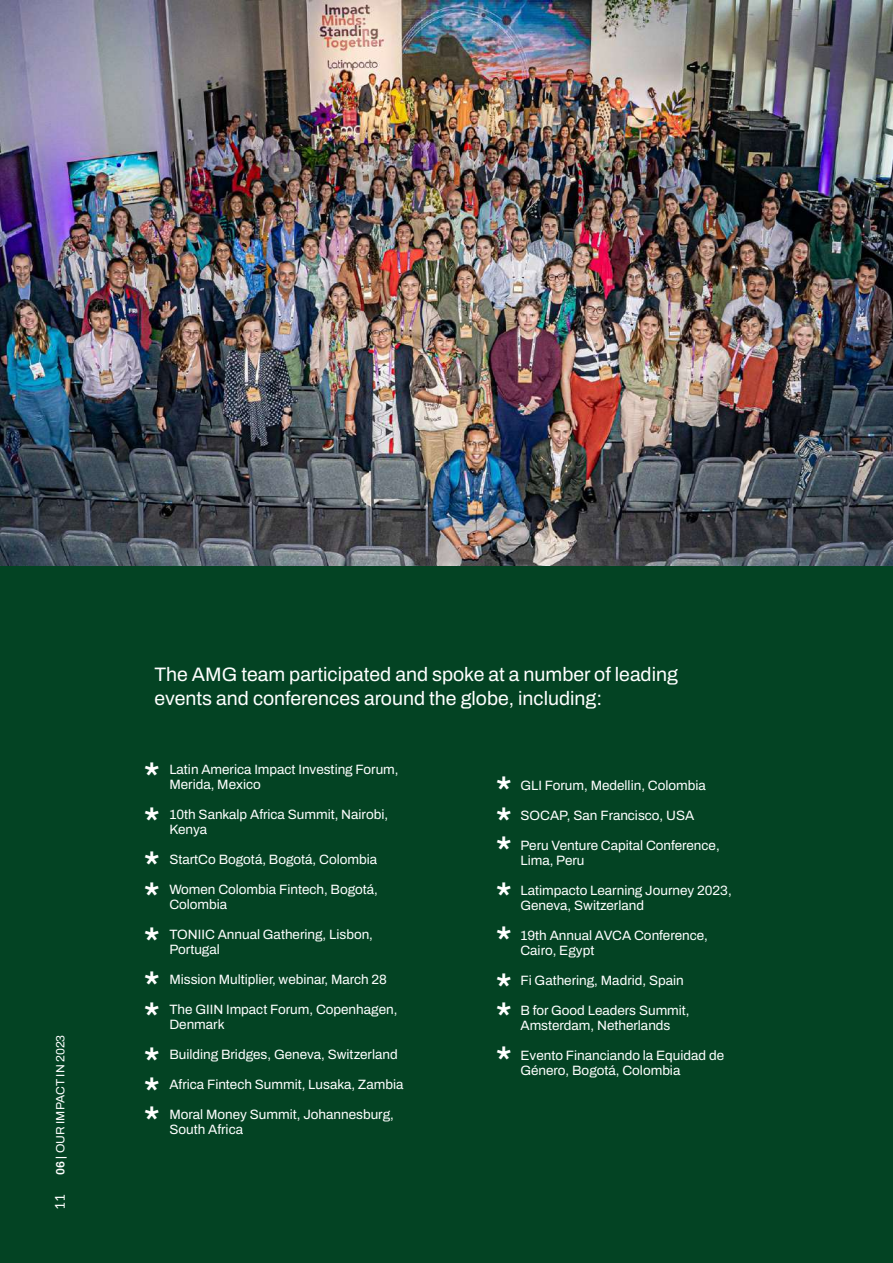
<style>
.page{position:relative;width:893px;height:1263px;background:#fff}
.page>*{position:absolute;margin:0;border:0;box-sizing:border-box;transform-origin:0 0}
.t1{font:36px/29.7px "Bahnschrift";color:#fff}
.t2{font:19.5px/23.4px "Archivo";color:#fff}
.t3{font:13.5px/15px "Archivo";color:#fff}
.t4{font:13.5px "Lato";color:#fff}
.t5{font:12px "Archivo";color:#fff}
.s1{font-weight:600}
</style>
<div class="page">
<img style="left:0;top:0;width:893px;height:567px">
<div style="left:0;top:567px;width:893px;height:696px;background:#034323"></div>
<p class="t5" style="left:51px;top:1175px;width:141px;rotate:-90deg"><span class="s1">06 |</span> OUR IMPACT IN 2023</p>
<p class="t4" style="left:52px;top:1210px;width:17px;rotate:-90deg">11</p>
<h2 class="t2" style="left:154px;top:663px;width:525px">The AMG team participated and spoke at a number of leading events and conferences around the globe, including:</h2>
<h1 class="t1" style="left:144px;top:760px;width:17px">*</h1>
<h1 class="t1" style="left:144px;top:798px;width:17px;line-height:44px">* *</h1>
<h1 class="t1" style="left:144px;top:872px;width:17px;line-height:44.8px;text-align:justify">* * *</h1>
<h1 class="t1" style="left:144px;top:993px;width:17px;line-height:44.2px">* *</h1>
<h1 class="t1" style="left:144px;top:1075px;width:17px">* *</h1>
<p class="t3" style="left:169px;top:762px;width:231px">Latin America Impact Investing Forum,<br>Merida, Mexico</p>
<p class="t3" style="left:169px;top:807px;width:220px">10th Sankalp Africa Summit, Nairobi,<br>Kenya</p>
<p class="t3" style="left:169px;top:852px;width:209px">StartCo Bogotá, Bogotá, Colombia</p>
<p class="t3" style="left:169px;top:882px;width:210px">Women Colombia Fintech, Bogotá,<br>Colombia</p>
<p class="t3" style="left:169px;top:927px;width:205px">TONIIC Annual Gathering, Lisbon,<br>Portugal</p>
<p class="t3" style="left:169px;top:972px;width:219px">Mission Multiplier, webinar, March 28</p>
<p class="t3" style="left:169px;top:1002px;width:230px">The GIIN Impact Forum, Copenhagen,<br>Denmark</p>
<p class="t3" style="left:169px;top:1047px;width:230px">Building Bridges, Geneva, Switzerland</p>
<p class="t3" style="left:169px;top:1077px;width:236px">Africa Fintech Summit, Lusaka, Zambia</p>
<p class="t3" style="left:169px;top:1107px;width:226px">Moral Money Summit, Johannesburg,<br>South Africa</p>
<h1 class="t1" style="left:496px;top:774px;width:17px;text-align:justify">* * *</h1>
<h1 class="t1" style="left:496px;top:880px;width:17px">*</h1>
<h1 class="t1" style="left:496px;top:900px;width:17px;line-height:76.5px">* *</h1>
<h1 class="t1" style="left:496px;top:950px;width:17px;line-height:72.9px">* *</h1>
<p class="t3" style="left:520px;top:778px;width:187px">GLI Forum, Medellin, Colombia</p>
<p class="t3" style="left:520px;top:808px;width:175px">SOCAP, San Francisco, USA</p>
<p class="t3" style="left:520px;top:838px;width:201px">Peru Venture Capital Conference,<br>Lima, Peru</p>
<p class="t3" style="left:520px;top:883px;width:213px">Latimpacto Learning Journey 2023,<br>Geneva, Switzerland</p>
<p class="t3" style="left:520px;top:928px;width:189px">19th Annual AVCA Conference,<br>Cairo, Egypt</p>
<p class="t3" style="left:520px;top:973px;width:165px">Fi Gathering, Madrid, Spain</p>
<p class="t3" style="left:520px;top:1003px;width:171px">B for Good Leaders Summit,<br>Amsterdam, Netherlands</p>
<p class="t3" style="left:520px;top:1048px;width:205px">Evento Financiando la Equidad de<br>Género, Bogotá, Colombia</p>
</div>
